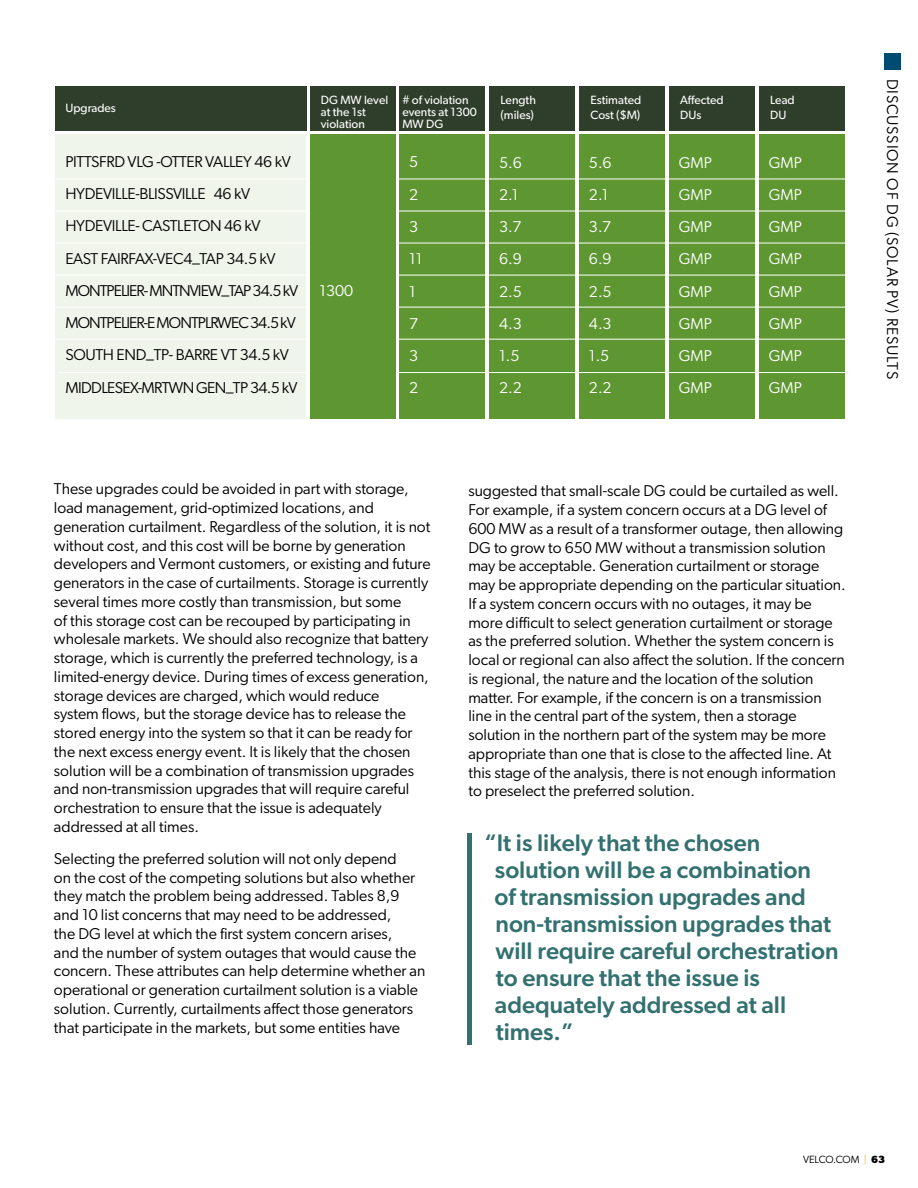
<style>
.page{position:relative;width:918px;height:1188px;background:#fff}
.page>*{position:absolute;margin:0;border:0;box-sizing:border-box;transform-origin:0 0}
.t1{font:500 24px/27px "Gibson";color:#337070}
.t2{font:15.75px/18.8px "Gibson";color:#000}
.t3{font:15.75px/32.2px "Gibson";letter-spacing:-.025em;color:#000}
.t4{font:15.75px/32.2px "Gibson";color:#fff}
.t5{font:15.75px "Gibson";letter-spacing:.05em;color:#000}
.t6{font:12px/12px "Gibson";color:#fff}
.t7{font:10.5px "Gibson";letter-spacing:-.01em;color:#000}
.s1{color:#f1c62b}
.s2{font-weight:700}
</style>
<div class="page">
<div style="left:55px;top:134px;width:251px;height:285px;background:#eff5eb"></div>
<div style="left:400px;top:135px;width:85px;height:284px;background:#5e9732"></div>
<div style="left:490px;top:135px;width:85px;height:284px;background:#5e9732"></div>
<div style="left:580px;top:135px;width:85px;height:284px;background:#5e9732"></div>
<div style="left:669px;top:135px;width:86px;height:284px;background:#5e9732"></div>
<div style="left:759px;top:135px;width:86px;height:284px;background:#5e9732"></div>
<div style="left:55px;top:86px;width:251px;height:45px;background:#2f3e2b"></div>
<div style="left:310px;top:86px;width:85px;height:45px;background:#2f3e2b"></div>
<div style="left:400px;top:86px;width:85px;height:45px;background:#2f3e2b"></div>
<div style="left:490px;top:86px;width:85px;height:45px;background:#2f3e2b"></div>
<div style="left:580px;top:86px;width:85px;height:45px;background:#2f3e2b"></div>
<div style="left:669px;top:86px;width:86px;height:45px;background:#2f3e2b"></div>
<div style="left:759px;top:86px;width:86px;height:45px;background:#2f3e2b"></div>
<hr style="left:51px;top:179px;width:797px;height:1px;background:#fff">
<hr style="left:55px;top:211px;width:797px;height:1px;background:#fff">
<hr style="left:56px;top:243px;width:797px;height:1px;background:#fff">
<hr style="left:55px;top:275px;width:797px;height:1px;background:#fff">
<hr style="left:55px;top:307px;width:797px;height:1px;background:#fff">
<hr style="left:55px;top:339px;width:797px;height:1px;background:#fff">
<hr style="left:58px;top:372px;width:797px;height:1px;background:#fff">
<div style="left:310px;top:135px;width:85px;height:284px;background:#5e9732"></div>
<hr style="left:467px;top:833px;width:4px;height:212px;background:#337070">
<div style="left:884px;top:54px;width:17px;height:16px;background:#004b72"></div>
<p class="t6" style="left:65px;top:101px;width:52px">Upgrades</p>
<p class="t6" style="left:321px;top:94px;width:69px">DG MW level at the 1st violation</p>
<p class="t6" style="left:402px;top:94px;width:76px"># of violation events at 1300<br>MW DG</p>
<p class="t6" style="left:501px;top:92px;width:37px;line-height:15px">Length (miles)</p>
<p class="t6" style="left:590px;top:92px;width:52px;line-height:15px">Estimated<br>Cost ($M)</p>
<p class="t6" style="left:680px;top:92px;width:45px;line-height:15px">Affected<br>DUs</p>
<p class="t6" style="left:770px;top:92px;width:26px;line-height:15px">Lead<br>DU</p>
<p class="t4" style="left:409px;top:146px;width:15px">5<br>2<br>3<br>11<br>1<br>7<br>3<br>2</p>
<p class="t4" style="left:499px;top:146px;width:24px">5.6<br>2.1<br>3.7<br>6.9<br>2.5<br>4.3<br>1.5<br>2.2</p>
<p class="t4" style="left:589px;top:146px;width:24px">5.6<br>2.1<br>3.7<br>6.9<br>2.5<br>4.3<br>1.5<br>2.2</p>
<p class="t4" style="left:679px;top:146px;width:35px;text-align:justify">GMP GMP GMP GMP GMP GMP GMP GMP</p>
<p class="t4" style="left:769px;top:146px;width:35px;text-align:justify">GMP GMP GMP GMP GMP GMP GMP GMP</p>
<p class="t3" style="left:65px;top:145px;width:234px">PITTSFRD VLG -OTTER VALLEY 46 kV<br>HYDEVILLE-BLISSVILLE 46 kV<br>HYDEVILLE- CASTLETON 46 kV<br>EAST FAIRFAX-VEC4_TAP 34.5 kV<br>MONTPELIER- MNTNVIEW_TAP 34.5 kV<br>MONTPELIER-E MONTPLRWEC 34.5 kV<br>SOUTH END_TP- BARRE VT 34.5 kV<br>MIDDLESEX-MRTWN GEN_TP 34.5 kV</p>
<p class="t4" style="left:319px;top:275px;width:35px">1300</p>
<p class="t2" style="left:54px;top:479px;width:378px">These upgrades could be avoided in part with storage, load management, grid-optimized locations, and generation curtailment. Regardless of the solution, it is not without cost, and this cost will be borne by generation developers and Vermont customers, or existing and future generators in the case of curtailments. Storage is currently several times more costly than transmission, but some<br>of this storage cost can be recouped by participating in wholesale markets. We should also recognize that battery storage, which is currently the preferred technology, is a limited-energy device. During times of excess generation, storage devices are charged, which would reduce<br>system flows, but the storage device has to release the stored energy into the system so that it can be ready for the next excess energy event. It is likely that the chosen solution will be a combination of transmission upgrades and non-transmission upgrades that will require careful orchestration to ensure that the issue is adequately addressed at all times.</p>
<p class="t2" style="left:54px;top:849px;width:373px">Selecting the preferred solution will not only depend<br>on the cost of the competing solutions but also whether they match the problem being addressed. Tables 8,9 and 10 list concerns that may need to be addressed,<br>the DG level at which the first system concern arises,<br>and the number of system outages that would cause the concern. These attributes can help determine whether an operational or generation curtailment solution is a viable solution. Currently, curtailments affect those generators that participate in the markets, but some entities have</p>
<p class="t2" style="left:468px;top:481px;width:379px">suggested that small-scale DG could be curtailed as well.<br>For example, if a system concern occurs at a DG level of 600 MW as a result of a transformer outage, then allowing DG to grow to 650 MW without a transmission solution may be acceptable. Generation curtailment or storage may be appropriate depending on the particular situation.<br>If a system concern occurs with no outages, it may be more difficult to select generation curtailment or storage as the preferred solution. Whether the system concern is local or regional can also affect the solution. If the concern is regional, the nature and the location of the solution matter. For example, if the concern is on a transmission line in the central part of the system, then a storage solution in the northern part of the system may be more appropriate than one that is close to the affected line. At this stage of the analysis, there is not enough information to preselect the preferred solution.</p>
<h1 class="t1" style="left:494px;top:829px;width:346px;text-indent:-10px">“It is likely that the chosen solution will be a combination<br>of transmission upgrades and non-transmission upgrades that will require careful orchestration to ensure that the issue is adequately addressed at all times.”</h1>
<p class="t5" style="left:902px;top:79px;width:302px;rotate:90deg">DISCUSSION OF DG (SOLAR PV) RESULTS</p>
<p class="t7" style="left:803px;top:1153px;width:83px">VELCO.COM <span class="s1">|</span> <span class="s2">63</span></p>
</div>
